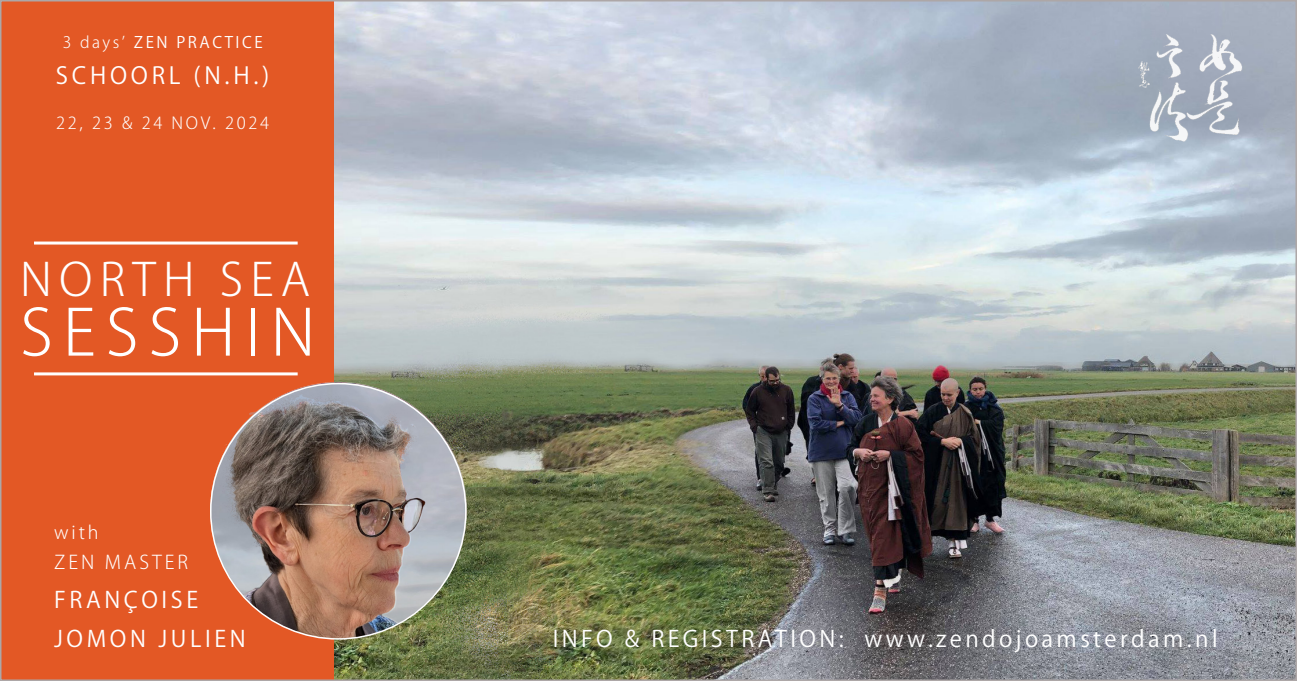
<style>
.page{position:relative;width:1297px;height:681px;background:#fff}
.page>*{position:absolute;margin:0;border:0;box-sizing:border-box;transform-origin:0 0}
.t1{font:300 63px "Koz Go Pro";letter-spacing:.16em;color:#fff}
.t2{font:300 45px "Koz Go Pro";letter-spacing:.16em;color:#fff}
.t3{font:23.25px "Koz Go Pro";letter-spacing:.16em;color:#fff}
.t4{font:22.5px/39px "Koz Go Pro";letter-spacing:.15em;color:#fff}
.t5{font:300 18.75px "Koz Go Pro";letter-spacing:.16em;color:#fff}
.t6{font:300 18px "Koz Go Pro";color:#fff}
.t7{font:300 16.5px "Koz Go Pro";letter-spacing:.16em;color:#fff}
.t8{font:15.75px "Koz Go Pro";letter-spacing:.16em;color:#fff}
.s1{font-weight:300}
</style>
<div class="page">
<img style="left:0;top:0;width:1297px;height:680px">
<img style="left:206px;top:375px;width:264px;height:267px">
<hr style="left:34px;top:241px;width:264px;height:3px;background:#fff">
<hr style="left:34px;top:372px;width:264px;height:3px;background:#fff">
<p class="t8" style="left:63px;top:32px;width:201px"><span class="s1">3 days’</span> ZEN PRACTICE</p>
<p class="t3" style="left:56px;top:61px;width:215px">SCHOORL (N.H.)</p>
<p class="t7" style="left:56px;top:112px;width:214px">22, 23 &amp; 24 NOV. 2024</p>
<p class="t2" style="left:20px;top:249px;width:292px">NORTH SEA</p>
<p class="t1" style="left:20px;top:291px;width:297px">SESSHIN</p>
<p class="t6" style="left:54px;top:520px;width:46px">with</p>
<p class="t5" style="left:54px;top:549px;width:135px">ZEN MASTER</p>
<p class="t4" style="left:54px;top:580px;width:193px">FRANÇOISE<br>JOMON JULIEN</p>
<p class="t4" style="left:553px;top:619px;width:666px">INFO &amp; REGISTRATION: www.zendojoamsterdam.nl</p>
</div>
